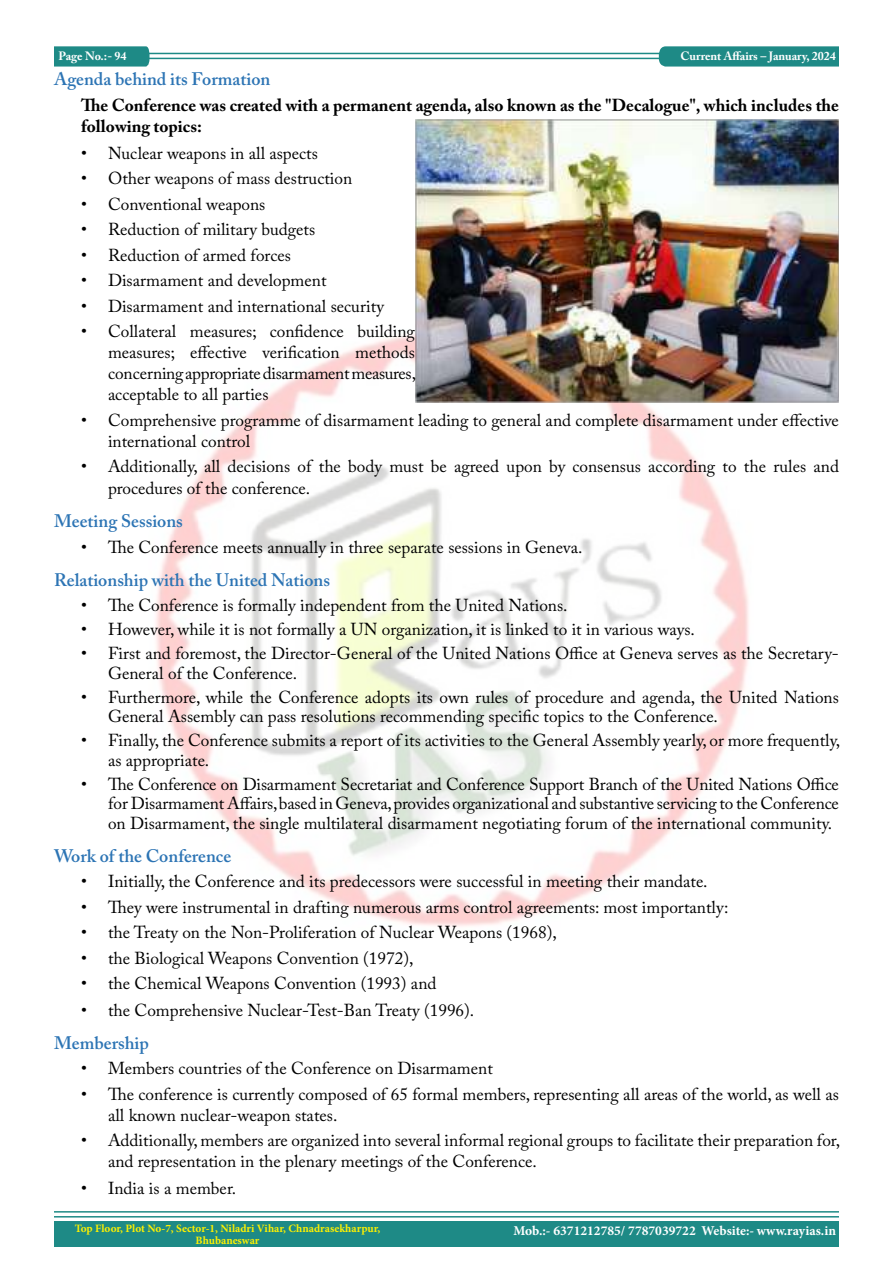
<style>
.page{position:relative;width:893px;height:1263px;background:#fff}
.page>*{position:absolute;margin:0;border:0;box-sizing:border-box;transform-origin:0 0}
.t1{font:600 18px "Adobe Caslon Pro";color:#2c74b4}
.t2{font:17.25px/21px "Adobe Caslon Pro";color:#000}
.t3{font:700 17.25px/21.8px "Adobe Caslon Pro";color:#000}
.t4{font:700 13.5px "Minion Pro";color:#fff}
.t5{font:700 12px "Adobe Caslon Pro";color:#fff}
.t6{font:700 11.25px/12px "Minion Pro";color:#fff100;text-align:center}
</style>
<div class="page">
<hr style="left:148px;top:53px;width:691px;height:1px;background:#1e8a86">
<hr style="left:148px;top:58px;width:690px;height:1px;background:#1e8a86">
<svg style="left:54px;top:46px;width:96px;height:21px;background:#298f8b"></svg>
<svg style="left:659px;top:46px;width:180px;height:21px;background:#278f8b"></svg>
<hr style="left:54px;top:1211px;width:785px;height:1px;background:#1e8a86">
<hr style="left:54px;top:1216px;width:785px;height:1px;background:#1e8a86">
<div style="left:54px;top:1221px;width:785px;height:25px;background:#1e8a86"></div>
<img style="left:156px;top:306px;width:593px;height:620px">
<img style="left:416px;top:120px;width:423px;height:283px">
<p class="t5" style="left:59px;top:49px;width:70px">Page No.:- 94</p>
<p class="t5" style="left:681px;top:51px;width:157px">Current Affairs – January, 2024</p>
<p class="t1" style="left:54px;top:72px;width:218px">Agenda behind its Formation</p>
<p class="t3" style="left:81px;top:94px;width:759px">The Conference was created with a permanent agenda, also known as the "Decalogue", which includes the following topics:</p>
<p class="t2" style="left:81px;top:142px;width:238px">• Nuclear weapons in all aspects</p>
<p class="t2" style="left:81px;top:168px;width:273px">• Other weapons of mass destruction</p>
<p class="t2" style="left:81px;top:193px;width:186px">• Conventional weapons</p>
<p class="t2" style="left:81px;top:219px;width:236px">• Reduction of military budgets</p>
<p class="t2" style="left:81px;top:244px;width:211px">• Reduction of armed forces</p>
<p class="t2" style="left:81px;top:270px;width:247px">• Disarmament and development</p>
<p class="t2" style="left:81px;top:295px;width:304px">• Disarmament and international security</p>
<p class="t2" style="left:108px;top:321px;width:310px;text-align:justify;text-indent:-27px">• Collateral measures; confidence building measures; effective verification methods concerning appropriate disarmament measures, acceptable to all parties</p>
<p class="t2" style="left:108px;top:409px;width:732px;text-indent:-27px">• Comprehensive programme of disarmament leading to general and complete disarmament under effective international control</p>
<p class="t2" style="left:108px;top:456px;width:732px;line-height:21.8px;text-indent:-27px">• Additionally, all decisions of the body must be agreed upon by consensus according to the rules and procedures of the conference.</p>
<p class="t1" style="left:54px;top:514px;width:130px">Meeting Sessions</p>
<p class="t2" style="left:81px;top:536px;width:503px">• The Conference meets annually in three separate sessions in Geneva.</p>
<p class="t1" style="left:54px;top:572px;width:278px">Relationship with the United Nations</p>
<p class="t2" style="left:81px;top:595px;width:488px">• The Conference is formally independent from the United Nations.</p>
<p class="t2" style="left:81px;top:619px;width:615px">• However, while it is not formally a UN organization, it is linked to it in various ways.</p>
<p class="t2" style="left:108px;top:644px;width:732px;line-height:19.5px;text-indent:-27px">• First and foremost, the Director-General of the United Nations Office at Geneva serves as the Secretary-<br>General of the Conference.</p>
<p class="t2" style="left:108px;top:687px;width:732px;line-height:19.5px;text-indent:-27px">• Furthermore, while the Conference adopts its own rules of procedure and agenda, the United Nations<br>General Assembly can pass resolutions recommending specific topics to the Conference.</p>
<p class="t2" style="left:108px;top:731px;width:734px;line-height:19.5px;text-indent:-27px">• Finally, the Conference submits a report of its activities to the General Assembly yearly, or more frequently, as appropriate.</p>
<p class="t2" style="left:108px;top:774px;width:732px;line-height:19.5px;text-align:justify;text-indent:-27px">• The Conference on Disarmament Secretariat and Conference Support Branch of the United Nations Office for Disarmament Affairs, based in Geneva, provides organizational and substantive servicing to the Conference on Disarmament, the single multilateral disarmament negotiating forum of the international community.</p>
<p class="t1" style="left:54px;top:848px;width:179px">Work of the Conference</p>
<p class="t2" style="left:81px;top:871px;width:628px">• Initially, the Conference and its predecessors were successful in meeting their mandate.</p>
<p class="t2" style="left:81px;top:897px;width:649px">• They were instrumental in drafting numerous arms control agreements: most importantly:</p>
<p class="t2" style="left:81px;top:922px;width:477px">• the Treaty on the Non-Proliferation of Nuclear Weapons (1968),</p>
<p class="t2" style="left:81px;top:948px;width:334px">• the Biological Weapons Convention (1972),</p>
<p class="t2" style="left:81px;top:973px;width:357px">• the Chemical Weapons Convention (1993) and</p>
<p class="t2" style="left:81px;top:999px;width:395px">• the Comprehensive Nuclear-Test-Ban Treaty (1996).</p>
<p class="t1" style="left:54px;top:1035px;width:96px">Membership</p>
<p class="t2" style="left:81px;top:1058px;width:413px">• Members countries of the Conference on Disarmament</p>
<p class="t2" style="left:108px;top:1084px;width:732px;text-indent:-27px">• The conference is currently composed of 65 formal members, representing all areas of the world, as well as all known nuclear-weapon states.</p>
<p class="t2" style="left:108px;top:1130px;width:734px;text-indent:-27px">• Additionally, members are organized into several informal regional groups to facilitate their preparation for, and representation in the plenary meetings of the Conference.</p>
<p class="t2" style="left:81px;top:1177px;width:157px">• India is a member.</p>
<p class="t6" style="left:75px;top:1223px;width:307px">Top Floor, Plot No-7, Sector-1, Niladri Vihar, Chnadrasekharpur,<br>Bhubaneswar</p>
<p class="t4" style="left:513px;top:1226px;width:324px">Mob.:- 6371212785/ 7787039722 Website:- www.rayias.in</p>
</div>
